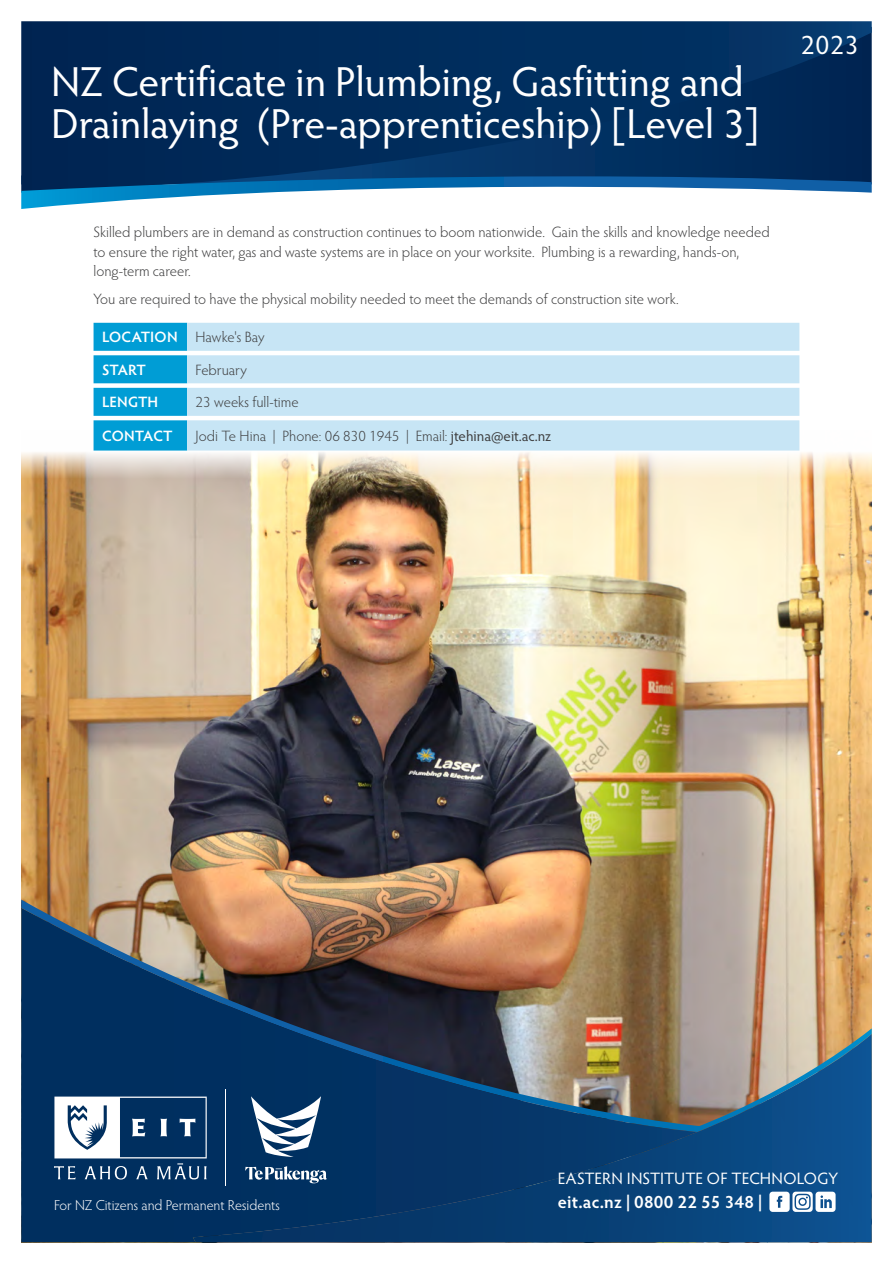
<style>
.page{position:relative;width:893px;height:1263px;background:#fff}
.page>*{position:absolute;margin:0;border:0;box-sizing:border-box;transform-origin:0 0}
.t1{font:42px/42px "Hypatia Sans Pro";letter-spacing:-.005em;color:#fff}
.t2{font:27px "Hypatia Sans Pro";color:#fff}
.t3{font:600 18px "Hypatia Sans Pro";letter-spacing:.01em;color:#fff}
.t4{font:16.5px "Hypatia Sans Pro";letter-spacing:.005em;color:#fff}
.t5{font:300 15px/19.5px "Hypatia Sans Pro";color:#3e3e3f}
.t6{font:600 15px/32.5px "Hypatia Sans Pro";color:#fff}
.t7{font:300 14.4px "Hypatia Sans Pro";letter-spacing:-.005em;color:#fff}
.s1{font-weight:300;color:#3e3e3f}
.s2{font-weight:400}
</style>
<div class="page">
<img style="left:21px;top:430px;width:851px;height:469px">
<svg style="left:94px;top:323px;width:93px;height:128px;background:#1ba7d9"></svg>
<svg style="left:187px;top:323px;width:612px;height:128px;background:#cde7f6"></svg>
<img style="left:21px;top:899px;width:851px;height:343px">
<svg style="left:21px;top:1034px;width:676px;height:208px;background:#1b3f63"></svg>
<img style="left:697px;top:1085px;width:70px;height:15px">
<img style="left:196px;top:1242px;width:676px;height:1px">
<img style="left:767px;top:1034px;width:105px;height:208px">
<img style="left:662px;top:1100px;width:106px;height:45px">
<img style="left:505px;top:1145px;width:158px;height:97px">
<div style="left:193px;top:1191px;width:314px;height:51px;background:#063264"></div>
<hr style="left:226px;top:1089px;width:1px;height:97px;background:#fff">
<svg style="left:251px;top:1096px;width:70px;height:61px"></svg>
<svg style="left:245px;top:1166px;width:82px;height:17px"></svg>
<svg style="left:54px;top:1096px;width:153px;height:83px"></svg>
<svg style="left:769px;top:1192px;width:67px;height:20px"></svg>
<svg style="left:21px;top:21px;width:851px;height:151px;background:#012b5b"></svg>
<svg style="left:21px;top:172px;width:851px;height:37px"></svg>
<h1 class="t1" style="left:51px;top:60px;width:710px">NZ Certificate in Plumbing, Gasfitting and<br>Drainlaying (Pre-apprenticeship) [Level 3]</h1>
<p class="t5" style="left:94px;top:222px;width:678px">Skilled plumbers are in demand as construction continues to boom nationwide. Gain the skills and knowledge needed to ensure the right water, gas and waste systems are in place on your worksite. Plumbing is a rewarding, hands-on, long-term career.</p>
<p class="t5" style="left:94px;top:289px;width:587px">You are required to have the physical mobility needed to meet the demands of construction site work.</p>
<p class="t6" style="left:102px;top:320px;width:164px">LOCATION <span class="s1">Hawke's Bay<br></span>START</p>
<p class="t5" style="left:196px;top:360px;width:53px">February</p>
<p class="t6" style="left:102px;top:385px;width:58px">LENGTH</p>
<p class="t5" style="left:196px;top:392px;width:105px">23 weeks full-time</p>
<p class="t6" style="left:102px;top:419px;width:72px">CONTACT</p>
<p class="t5" style="left:196px;top:426px;width:357px">Jodi Te Hina | Phone: 06 830 1945 | Email: <span class="s2">jtehina@eit.ac.nz</span></p>
<h2 class="t2" style="left:801px;top:27px;width:59px">2023</h2>
<p class="t7" style="left:54px;top:1195px;width:228px">For NZ Citizens and Permanent Residents</p>
<p class="t4" style="left:558px;top:1167px;width:282px">EASTERN INSTITUTE OF TECHNOLOGY</p>
<p class="t3" style="left:558px;top:1190px;width:206px">eit.ac.nz | 0800 22 55 348 |</p>
</div>
